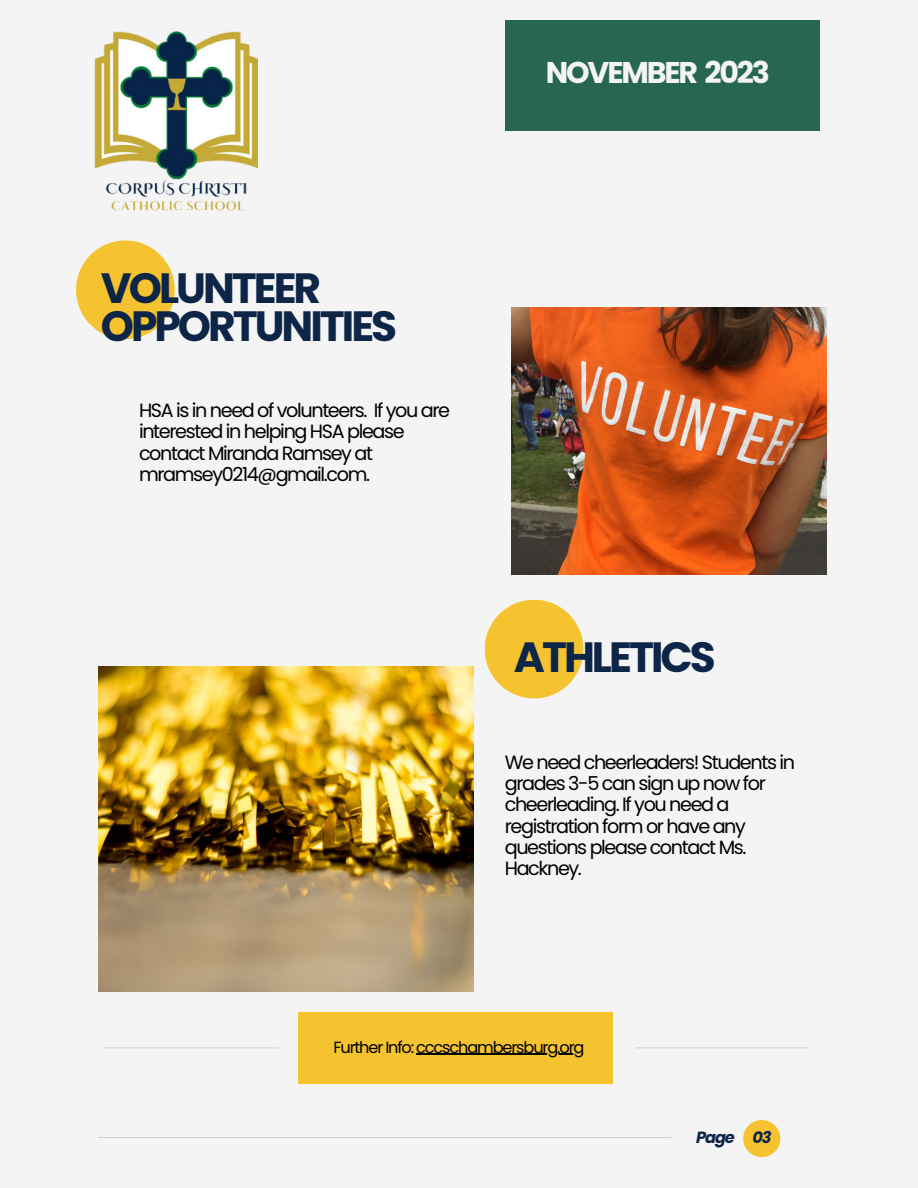
<style>
.page{position:relative;width:918px;height:1188px;background:#f4f4f4}
.page>*{position:absolute;margin:0;border:0;box-sizing:border-box;transform-origin:0 0}
.t1{font:700 42.3px/38px "Poppins";letter-spacing:-.07em;color:#0d2547}
.t2{font:700 30px "Poppins";letter-spacing:-.07em;color:#f4f4f4}
.t3{font:19.2px/21.3px "Poppins";letter-spacing:-.07em;color:#000}
.t4{font:16.2px "Poppins";letter-spacing:-.07em;color:#000}
.t5{font:italic 700 16.2px "Poppins";letter-spacing:-.07em;color:#0d2547}
</style>
<div class="page">
<div style="left:298px;top:1012px;width:315px;height:72px;background:#f5c32f"></div>
<hr style="left:98px;top:1137px;width:573px;height:1px;background:#000">
<hr style="left:104px;top:1047px;width:175px;height:1px;background:#000">
<hr style="left:635px;top:1047px;width:174px;height:1px;background:#000">
<div style="left:76px;top:240px;width:99px;height:99px;background:#f5c32f;border-radius:50%"></div>
<div style="left:485px;top:600px;width:98px;height:98px;background:#f5c32f;border-radius:50%"></div>
<div style="left:743px;top:1120px;width:37px;height:37px;background:#f5c32f;border-radius:50%"></div>
<img style="left:511px;top:307px;width:315px;height:268px">
<div style="left:505px;top:21px;width:315px;height:110px;background:#27674f"></div>
<img style="left:94px;top:31px;width:163px;height:180px">
<hr style="left:416px;top:1054px;width:167px;height:1px;background:#000">
<img style="left:98px;top:666px;width:376px;height:325px">
<p class="t2" style="left:546px;top:51px;width:226px">NOVEMBER 2023</p>
<p class="t1" style="left:101px;top:269px;width:298px">VOLUNTEER<br>OPPORTUNITIES</p>
<p class="t3" style="left:139px;top:399px;width:312px">HSA is in need of volunteers. If you are interested in helping HSA please contact Miranda Ramsey at mramsey0214@gmail.com.</p>
<p class="t1" style="left:514px;top:638px;width:203px">ATHLETICS</p>
<p class="t3" style="left:505px;top:751px;width:292px">We need cheerleaders! Students in grades 3-5 can sign up now for cheerleading. If you need a registration form or have any questions please contact Ms.<br>Hackney.</p>
<p class="t4" style="left:333px;top:1036px;width:253px">Further Info: cccschambersburg.org</p>
<p class="t5" style="left:696px;top:1126px;width:40px">Page</p>
<p class="t5" style="left:753px;top:1126px;width:21px">03</p>
</div>
